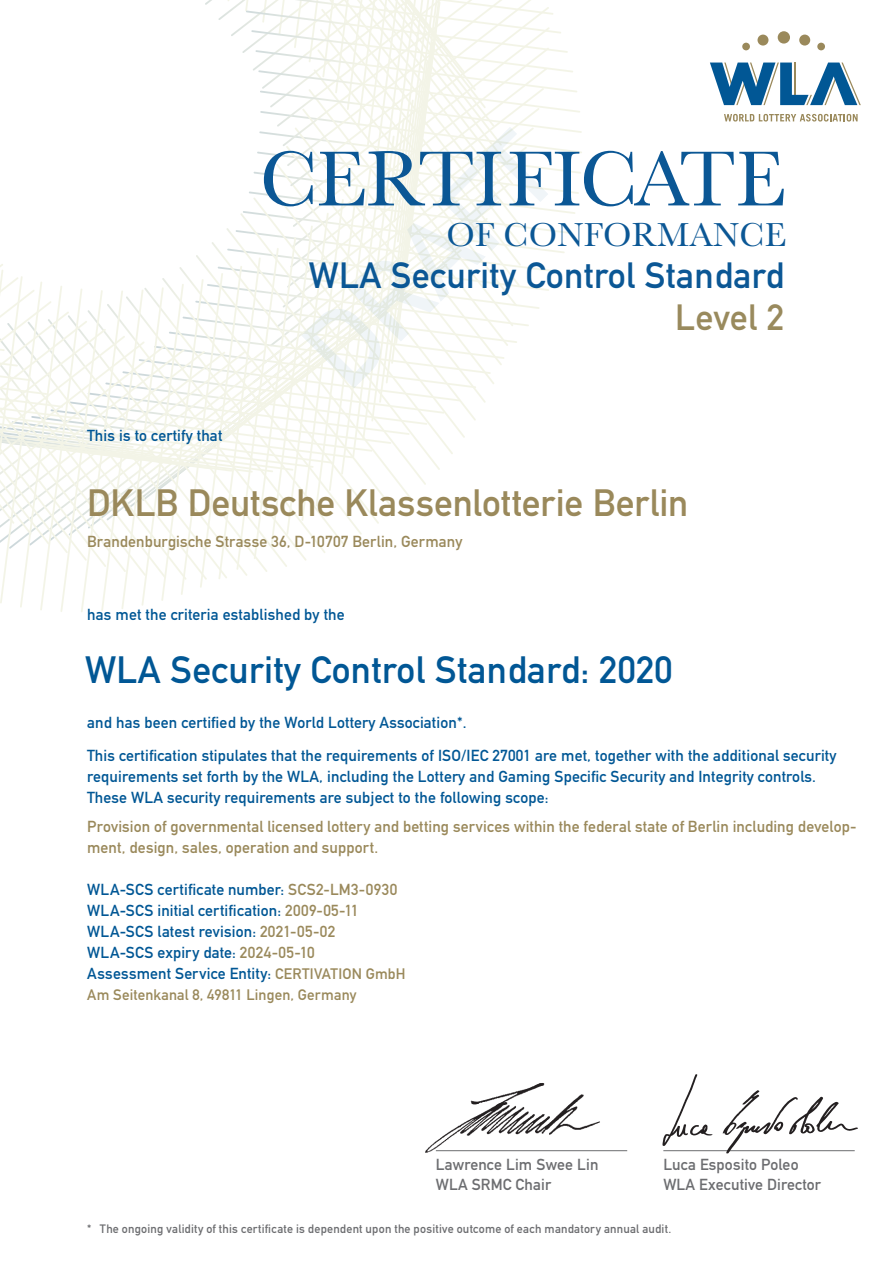
<style>
.page{position:relative;width:893px;height:1263px;background:#fff}
.page>*{position:absolute;margin:0;border:0;box-sizing:border-box;transform-origin:0 0}
.t1{font:105px "DIN Mittelschrift LT Pro";color:#015795}
.t2{font:81px "Baskerville";letter-spacing:-.015em;color:#0b5795}
._01_Covertitel{font:37.5px "DIN Mittelschrift LT Pro";color:#9a895b}
._01_Covertitel-2{font:37.5px "DIN Mittelschrift LT Pro";letter-spacing:.01em;color:#015795}
.t3{font:36px "DIN Mittelschrift LT Pro";letter-spacing:.01em;color:#0b5795}
.t4{font:36px "DIN Mittelschrift LT Pro";letter-spacing:.005em;color:#998a5d}
.t5{font:34.5px "Baskerville";letter-spacing:.01em;color:#0b5795}
._01_Covertitel-3{font:15.75px/21px "DIN Mittelschrift LT Pro";letter-spacing:.01em;color:#015795}
._01_Covertitel-4{font:15.75px/21px "DIN Mittelschrift LT Pro";letter-spacing:.01em;color:#9a895b}
._01_Covertitel-5{font:15.75px "DIN Mittelschrift LT Pro";letter-spacing:.01em;color:#6c6d70}
._01_Covertitel-6{font:15px "DIN Mittelschrift LT Pro";letter-spacing:.01em;color:#9a895b}
._01_Covertitel-7{font:12px "DIN Mittelschrift LT Pro";letter-spacing:.02em;color:#6c6d70}
.s1{color:#9a895b}
.s2{font-size:15px;color:#9a895b}
</style>
<div class="page">
<svg style="left:0;top:0;width:582px;height:612px"></svg>
<svg style="left:710px;top:63px;width:151px;height:42px"></svg>
<div style="left:778px;top:31px;width:12px;height:13px;background:#9a895b;border-radius:50%"></div>
<div style="left:799px;top:35px;width:11px;height:11px;background:#9a895b;border-radius:50%"></div>
<div style="left:817px;top:43px;width:8px;height:7px;background:#9a895b;border-radius:50%"></div>
<div style="left:742px;top:43px;width:8px;height:7px;background:#9a895b;border-radius:50%"></div>
<div style="left:757px;top:35px;width:11px;height:11px;background:#9a895b;border-radius:50%"></div>
<svg style="left:724px;top:114px;width:134px;height:8px"></svg>
<img style="left:425px;top:1083px;width:180px;height:70px">
<hr style="left:436px;top:1150px;width:191px;height:1px;background:#6c6d70">
<img style="left:662px;top:1074px;width:196px;height:80px">
<p class="_01_Covertitel-3" style="left:87px;top:425px;width:137px">This is to certify that</p>
<h1 class="t1" style="left:279px;top:324px;width:305px;rotate:-45deg">DRAFT</h1>
<h2 class="t2" style="left:260px;top:128px;width:528px">CERTIFICATE</h2>
<h3 class="t5" style="left:446px;top:213px;width:341px">OF CONFORMANCE</h3>
<h3 class="t3" style="left:309px;top:254px;width:477px">WLA Security Control Standard</h3>
<h3 class="t4" style="left:675px;top:296px;width:110px">Level 2</h3>
<p class="_01_Covertitel" style="left:87px;top:481px;width:602px">DKLB Deutsche Klassenlotterie Berlin</p>
<p class="_01_Covertitel-4" style="left:87px;top:531px;width:377px">Brandenburgische Strasse 36, D-10707 Berlin, Germany</p>
<p class="_01_Covertitel-3" style="left:87px;top:604px;width:259px">has met the criteria established by the</p>
<p class="_01_Covertitel-2" style="left:85px;top:647px;width:589px">WLA Security Control Standard: 2020</p>
<p class="_01_Covertitel-3" style="left:87px;top:706px;width:751px;line-height:33px">and has been certified by the World Lottery Association*.<br>This certification stipulates that the requirements of ISO/IEC 27001 are met, together with the additional security</p>
<p class="_01_Covertitel-3" style="left:87px;top:766px;width:730px">requirements set forth by the WLA, including the Lottery and Gaming Specific Security and Integrity controls.<br>These WLA security requirements are subject to the following scope:</p>
<p class="_01_Covertitel-4" style="left:87px;top:816px;width:771px">Provision of governmental licensed lottery and betting services within the federal state of Berlin including develop&shy;ment, design, sales, operation and support.</p>
<p class="_01_Covertitel-3" style="left:87px;top:879px;width:320px">WLA-SCS certificate number: <span class="s1">SCS2-LM3-0930<br></span>WLA-SCS initial certification: <span class="s1">2009-05-11<br></span>WLA-SCS latest revision: <span class="s1">2021-05-02<br></span>WLA-SCS expiry date: <span class="s1">2024-05-10<br></span>Assessment Service Entity: <span class="s2">CERTIVATION GmbH</span></p>
<p class="_01_Covertitel-6" style="left:87px;top:986px;width:271px">Am Seitenkanal 8, 49811 Lingen, Germany</p>
<p class="_01_Covertitel-5" style="left:436px;top:1155px;width:164px">Lawrence Lim Swee Lin</p>
<p class="_01_Covertitel-5" style="left:436px;top:1175px;width:117px">WLA SRMC Chair</p>
<p class="_01_Covertitel-5" style="left:663px;top:1155px;width:137px">Luca Esposito Poleo</p>
<p class="_01_Covertitel-5" style="left:663px;top:1175px;width:159px">WLA Executive Director</p>
<p class="_01_Covertitel-7" style="left:87px;top:1222px;width:586px">* The ongoing validity of this certificate is dependent upon the positive outcome of each mandatory annual audit.</p>
</div>
